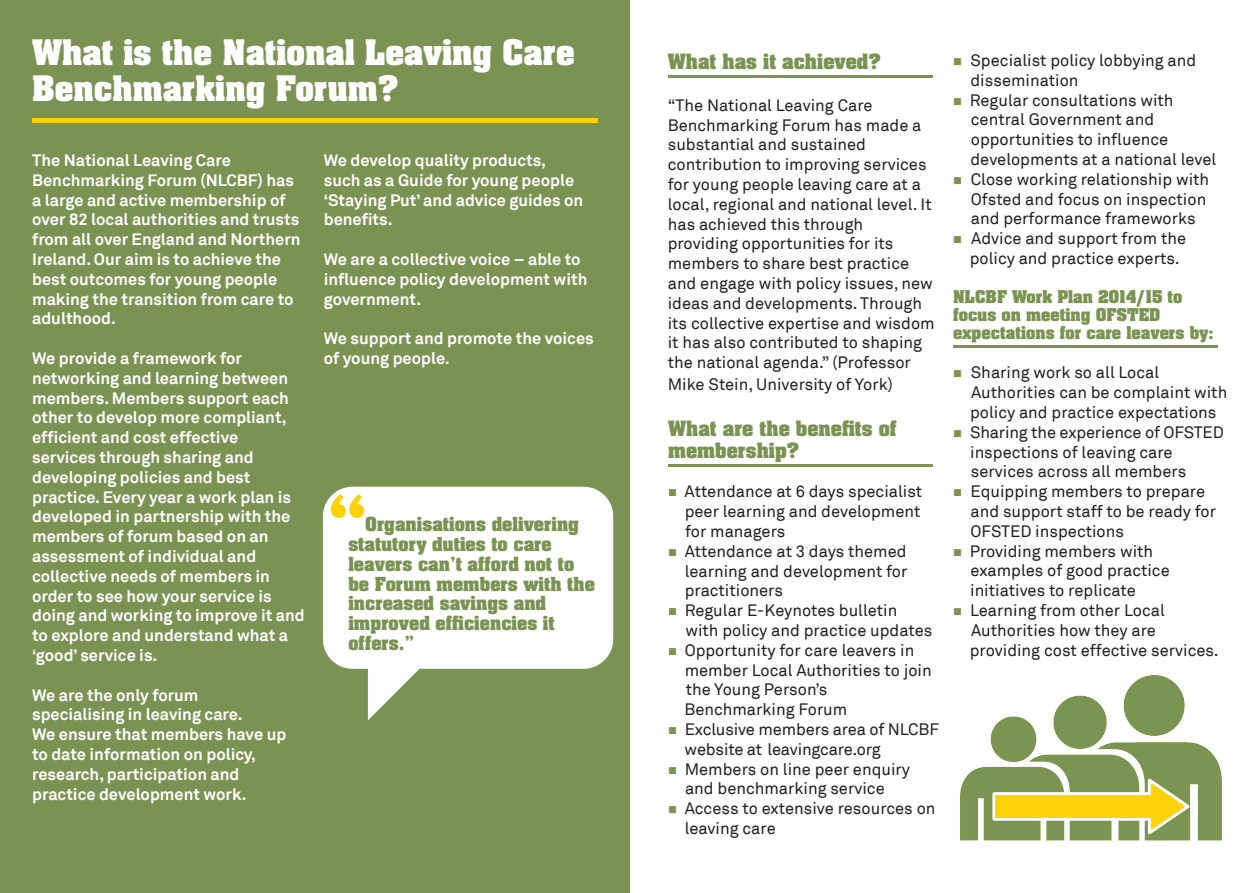
<style>
.page{position:relative;width:1259px;height:893px;background:#fff}
.page>*{position:absolute;margin:0;border:0;box-sizing:border-box;transform-origin:0 0}
.t1{font:700 72px "Aachen Std";color:#fed304}
.t2{font:700 30px/36px "Aachen Std";color:#fff}
.t3{font:700 18px/21.6px "Aachen Std";color:#7a9352}
.t4{font:16.5px/19.8px "Akkurat";color:#231f20}
.t5{font:700 16.5px/19.8px "Akkurat";color:#fff}
.t6{font:700 16.5px/19.8px "Aachen Std";color:#7a9352}
.t7{font:700 15px/18px "Aachen Std";color:#7a9352}
.s1{color:#7a9352}
</style>
<div class="page">
<div style="left:0;top:0;width:629px;height:893px;background:#7a9352"></div>
<hr style="left:32px;top:119px;width:565px;height:4px;background:#fed304">
<img style="left:322px;top:423px;width:308px;height:313px">
<img style="left:960px;top:675px;width:262px;height:166px">
<hr style="left:668px;top:75px;width:264px;height:2px;background:#7a9352">
<hr style="left:668px;top:464px;width:264px;height:2px;background:#7a9352">
<hr style="left:953px;top:345px;width:264px;height:3px;background:#7a9352">
<h2 class="t2" style="left:32px;top:35px;width:544px">What is the National Leaving Care<br>Benchmarking Forum?</h2>
<p class="t5" style="left:32px;top:150px;width:270px">The National Leaving Care<br>Benchmarking Forum (NLCBF) has a large and active membership of over 82 local authorities and trusts from all over England and Northern<br>Ireland. Our aim is to achieve the best outcomes for young people making the transition from care to adulthood.</p>
<p class="t5" style="left:32px;top:348px;width:274px">We provide a framework for networking and learning between members. Members support each other to develop more compliant, efficient and cost effective services through sharing and developing policies and best practice. Every year a work plan is developed in partnership with the members of forum based on an assessment of individual and collective needs of members in order to see how your service is doing and working to improve it and to explore and understand what a ‘good’ service is.</p>
<p class="t5" style="left:32px;top:685px;width:256px">We are the only forum specialising in leaving care.<br>We ensure that members have up to date information on policy, research, participation and practice development work.</p>
<p class="t5" style="left:324px;top:150px;width:261px">We develop quality products, such as a Guide for young people ‘Staying Put’ and advice guides on benefits.</p>
<p class="t5" style="left:324px;top:249px;width:265px">We are a collective voice – able to influence policy development with government.</p>
<p class="t5" style="left:324px;top:329px;width:271px">We support and promote the voices of young people.</p>
<h1 class="t1" style="left:326px;top:475px;width:45px">“</h1>
<p class="t6" style="left:348px;top:515px;width:248px;text-indent:17px">Organisations delivering statutory duties to care leavers can’t afford not to be Forum members with the increased savings and improved efficiencies it offers.”</p>
<p class="t3" style="left:668px;top:51px;width:215px">What has it achieved?</p>
<p class="t4" style="left:668px;top:96px;width:268px">“The National Leaving Care<br>Benchmarking Forum has made a substantial and sustained contribution to improving services for young people leaving care at a local, regional and national level. It has achieved this through providing opportunities for its members to share best practice and engage with policy issues, new ideas and developments. Through its collective expertise and wisdom it has also contributed to shaping the national agenda.” (Professor</p>
<p class="t4" style="left:668px;top:375px;width:226px">Mike Stein, University of York)</p>
<p class="t3" style="left:668px;top:418px;width:230px">What are the benefits of membership?</p>
<p class="t4" style="left:684px;top:482px;width:239px;text-align:justify;text-indent:-17px"><span class="s1">■</span> Attendance at 6 days specialist peer learning and development for managers</p>
<p class="t4" style="left:684px;top:542px;width:224px;text-align:justify;text-indent:-17px"><span class="s1">■</span> Attendance at 3 days themed learning and development for practitioners</p>
<p class="t4" style="left:685px;top:601px;width:249px;text-indent:-17px"><span class="s1">■</span> Regular E-Keynotes bulletin with policy and practice updates</p>
<p class="t4" style="left:684px;top:641px;width:249px;text-indent:-16px"><span class="s1">■</span> Opportunity for care leavers in member Local Authorities to join the Young Person’s<br>Benchmarking Forum</p>
<p class="t4" style="left:684px;top:720px;width:256px;text-indent:-16px"><span class="s1">■</span> Exclusive members area of NLCBF website at leavingcare.org</p>
<p class="t4" style="left:668px;top:759px;width:243px;text-align:center"><span class="s1">■</span> Members on line peer enquiry and benchmarking service</p>
<p class="t4" style="left:684px;top:799px;width:252px;text-indent:-17px"><span class="s1">■</span> Access to extensive resources on leaving care</p>
<p class="t4" style="left:970px;top:51px;width:227px;text-indent:-17px"><span class="s1">■</span> Specialist policy lobbying and dissemination</p>
<p class="t4" style="left:970px;top:90px;width:247px;text-indent:-17px"><span class="s1">■</span> Regular consultations with central Government and opportunities to influence developments at a national level</p>
<p class="t4" style="left:971px;top:170px;width:240px;text-indent:-18px"><span class="s1">■</span> Close working relationship with<br>Ofsted and focus on inspection and performance frameworks</p>
<p class="t4" style="left:969px;top:229px;width:218px;text-indent:-17px"><span class="s1">■</span> Advice and support from the policy and practice experts.</p>
<p class="t7" style="left:953px;top:288px;width:262px">NLCBF Work Plan 2014/15 to focus on meeting OFSTED expectations for care leavers by:</p>
<p class="t4" style="left:970px;top:363px;width:259px;text-indent:-17px"><span class="s1">■</span> Sharing work so all Local<br>Authorities can be complaint with policy and practice expectations</p>
<p class="t4" style="left:970px;top:423px;width:255px;text-indent:-17px"><span class="s1">■</span> Sharing the experience of OFSTED inspections of leaving care services across all members</p>
<p class="t4" style="left:970px;top:482px;width:247px;text-indent:-17px"><span class="s1">■</span> Equipping members to prepare and support staff to be ready for<br>OFSTED inspections</p>
<p class="t4" style="left:970px;top:541px;width:201px;text-indent:-17px"><span class="s1">■</span> Providing members with examples of good practice initiatives to replicate</p>
<p class="t4" style="left:969px;top:601px;width:250px;text-indent:-17px"><span class="s1">■</span> Learning from other Local<br>Authorities how they are providing cost effective services.</p>
</div>
